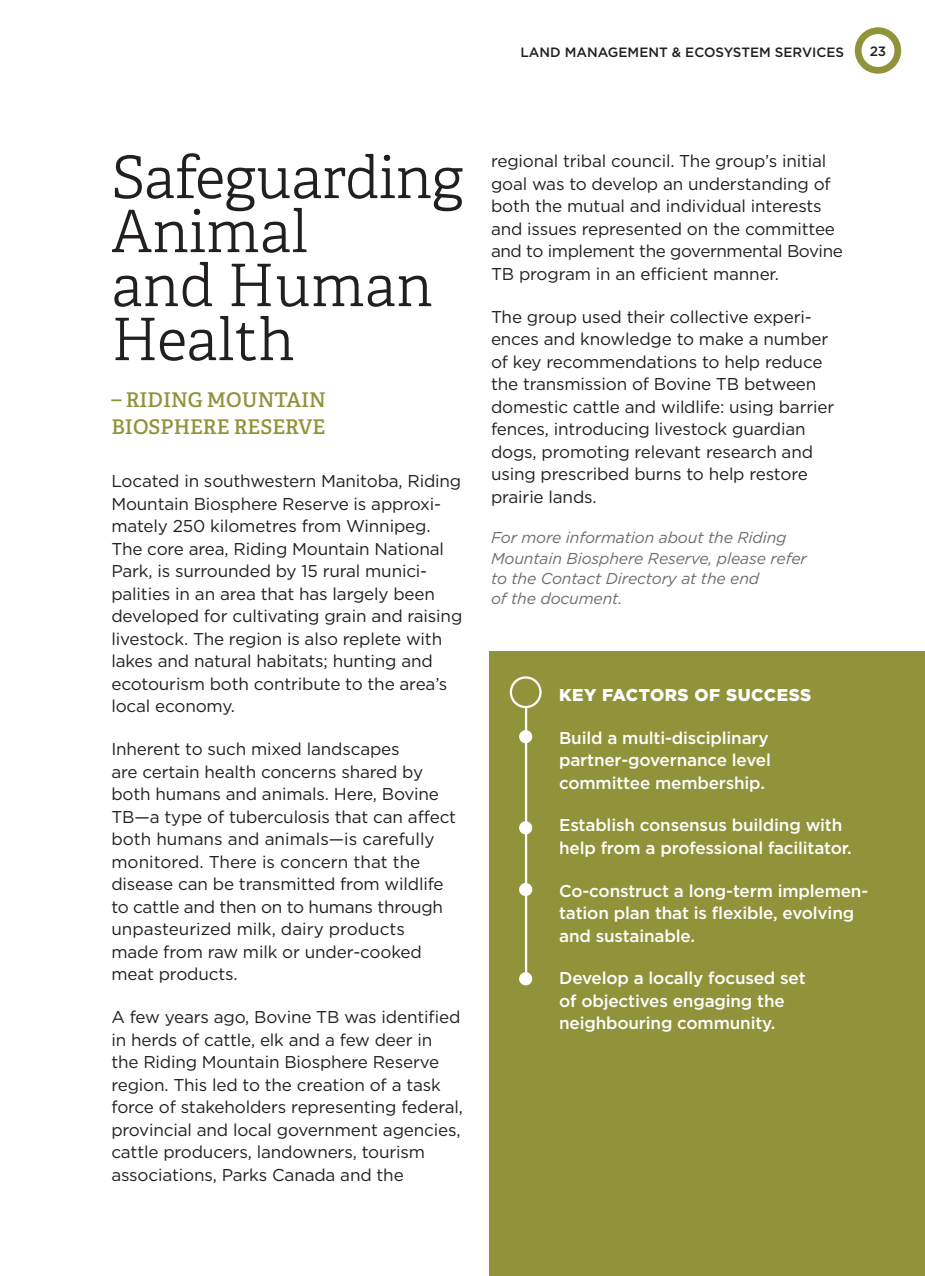
<style>
.page{position:relative;width:925px;height:1276px;background:#fff}
.page>*{position:absolute;margin:0;border:0;box-sizing:border-box;transform-origin:0 0}
.t1{font:300 58.5px/54px "Adelle";letter-spacing:-.01em;color:#231f20}
.t2{font:600 20.25px/27px "Adelle";color:#91933b}
.t3{font:17.1px/22.5px "Gotham";letter-spacing:-.01em;color:#231f20}
.t4{font:500 17.1px/22.5px "Gotham";letter-spacing:-.01em;color:#fff}
.t5{font:900 17.1px "Gotham";letter-spacing:.03em;color:#fff}
.t6{font:italic 15.75px/20.2px "Gotham";letter-spacing:-.01em;color:#6c6d70}
.t7{font:500 13.5px "Gotham";color:#231f20}
</style>
<div class="page">
<div style="left:855px;top:27px;width:46px;height:47px;border:7px solid #91933b;border-radius:50%"></div>
<div style="left:490px;top:652px;width:435px;height:624px;background:#91933b"></div>
<div style="left:519px;top:730px;width:13px;height:13px;background:#fff;border-radius:50%"></div>
<div style="left:510px;top:676px;width:31px;height:32px;border:2px solid #fff;border-radius:50%"></div>
<div style="left:519px;top:821px;width:13px;height:13px;background:#fff;border-radius:50%"></div>
<div style="left:519px;top:883px;width:13px;height:13px;background:#fff;border-radius:50%"></div>
<div style="left:519px;top:972px;width:13px;height:13px;background:#fff;border-radius:50%"></div>
<hr style="left:525px;top:708px;width:2px;height:270px;background:#fff">
<p class="t7" style="left:520px;top:45px;width:11px">Lan</p>
<p class="t7" style="left:550px;top:45px;width:26px">d manag</p>
<p class="t7" style="left:618px;top:45px;width:225px">em ent &amp; ecosystem services</p>
<p class="t7" style="left:870px;top:44px;width:18px">23</p>
<h1 class="t1" style="left:111px;top:151px;width:353px">Safeguarding<br>Animal<br>and Human<br>Health</h1>
<p class="t2" style="left:111px;top:386px;width:216px">– RIDING MOUNTAIN<br>BIOSPHERE RESERVE</p>
<p class="t3" style="left:111px;top:470px;width:352px">Located in southwestern Manitoba, Riding Mountain Biosphere Reserve is approxi&shy;mately 250 kilometres from Winnipeg.<br>The core area, Riding Mountain National Park, is surrounded by 15 rural munici&shy;palities in an area that has largely been developed for cultivating grain and raising livestock. The region is also replete with lakes and natural habitats; hunting and ecotourism both contribute to the area’s local economy.</p>
<p class="t3" style="left:111px;top:737px;width:346px">Inherent to such mixed landscapes<br>are certain health concerns shared by both humans and animals. Here, Bovine TB—a type of tuberculosis that can affect both humans and animals—is carefully monitored. There is concern that the disease can be transmitted from wildlife to cattle and then on to humans through unpasteurized milk, dairy products made from raw milk or under-cooked meat products.</p>
<p class="t3" style="left:111px;top:1005px;width:353px">A few years ago, Bovine TB was identified in herds of cattle, elk and a few deer in the Riding Mountain Biosphere Reserve region. This led to the creation of a task force of stakeholders representing federal, provincial and local government agencies, cattle producers, landowners, tourism associations, Parks Canada and the</p>
<p class="t3" style="left:491px;top:150px;width:353px">regional tribal council. The group’s initial goal was to develop an understanding of both the mutual and individual interests and issues represented on the committee and to implement the governmental Bovine TB program in an efficient manner.</p>
<p class="t3" style="left:491px;top:305px;width:345px">The group used their collective experi&shy;ences and knowledge to make a number of key recommendations to help reduce the transmission of Bovine TB between domestic cattle and wildlife: using barrier fences, introducing livestock guardian dogs, promoting relevant research and using prescribed burns to help restore prairie lands.</p>
<p class="t6" style="left:491px;top:527px;width:317px">For more information about the Riding<br>Mountain Biosphere Reserve, please refer to the Contact Directory at the end<br>of the document.</p>
<p class="t5" style="left:559px;top:685px;width:254px">KEY FACTORS OF SUCC ESS</p>
<p class="t4" style="left:559px;top:726px;width:213px">Build a multi-disciplinary partner-governance level committee membership.</p>
<p class="t4" style="left:559px;top:813px;width:294px">Establish consensus building with help from a professional facilitator.</p>
<p class="t4" style="left:559px;top:879px;width:311px">Co-construct a long-term implemen&shy;tation plan that is flexible, evolving and sustainable.</p>
<p class="t4" style="left:559px;top:966px;width:248px">Develop a locally focused set of objectives engaging the neighbouring community.</p>
</div>
